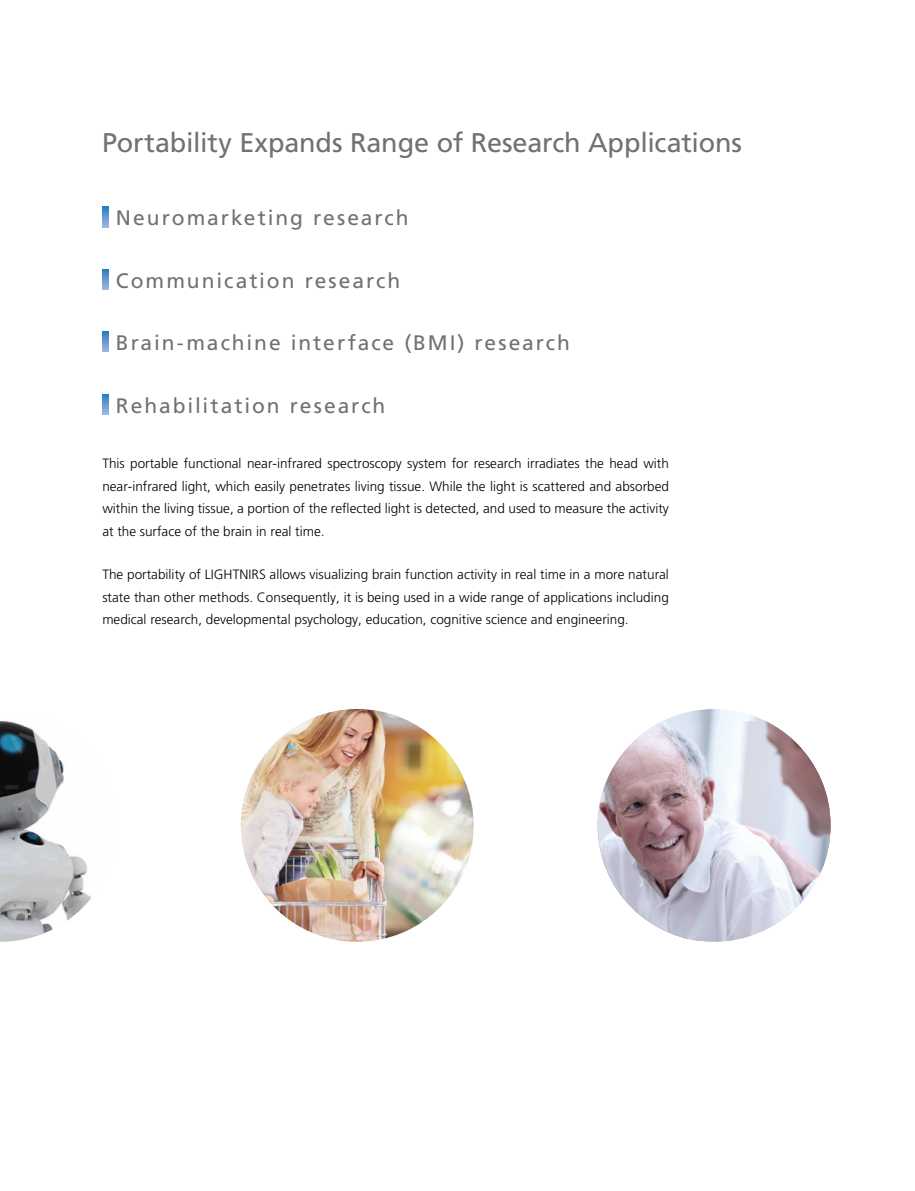
<style>
.page{position:relative;width:915px;height:1191px;background:#fff}
.page>*{position:absolute;margin:0;border:0;box-sizing:border-box;transform-origin:0 0}
.t1{font:27px "Frutiger LT Std";letter-spacing:-.005em;color:#727171}
.t2{font:21px "Frutiger LT Std";letter-spacing:.09em;color:#727171}
.t3{font:300 13.5px/22.5px "Frutiger LT Std";color:#000;text-align:justify}
</style>
<div class="page">
<img style="left:597px;top:721px;width:233px;height:220px">
<img style="left:0;top:720px;width:92px;height:221px">
<img style="left:241px;top:709px;width:232px;height:232px;border-radius:116px">
<svg style="left:102px;top:207px;width:7px;height:20px"></svg>
<svg style="left:102px;top:269px;width:7px;height:20px"></svg>
<svg style="left:102px;top:332px;width:7px;height:20px"></svg>
<svg style="left:102px;top:394px;width:7px;height:20px"></svg>
<h1 class="t1" style="left:102px;top:126px;width:641px">Portability Expands Range of Research Applications</h1>
<h2 class="t2" style="left:116px;top:206px;width:294px">Neuromarketing research</h2>
<h2 class="t2" style="left:116px;top:268px;width:286px">Communication research</h2>
<h2 class="t2" style="left:116px;top:331px;width:455px">Brain-machine interface (BMI) research</h2>
<h2 class="t2" style="left:116px;top:393px;width:271px">Rehabilitation research</h2>
<p class="t3" style="left:102px;top:452px;width:568px">This portable functional near-infrared spectroscopy system for research irradiates the head with near-infrared light, which easily penetrates living tissue. While the light is scattered and absorbed within the living tissue, a portion of the reflected light is detected, and used to measure the activity at the surface of the brain in real time.</p>
<p class="t3" style="left:102px;top:563px;width:568px">The portability of LIGHTNIRS allows visualizing brain function activity in real time in a more natural state than other methods. Consequently, it is being used in a wide range of applications including medical research, developmental psychology, education, cognitive science and engineering.</p>
</div>
